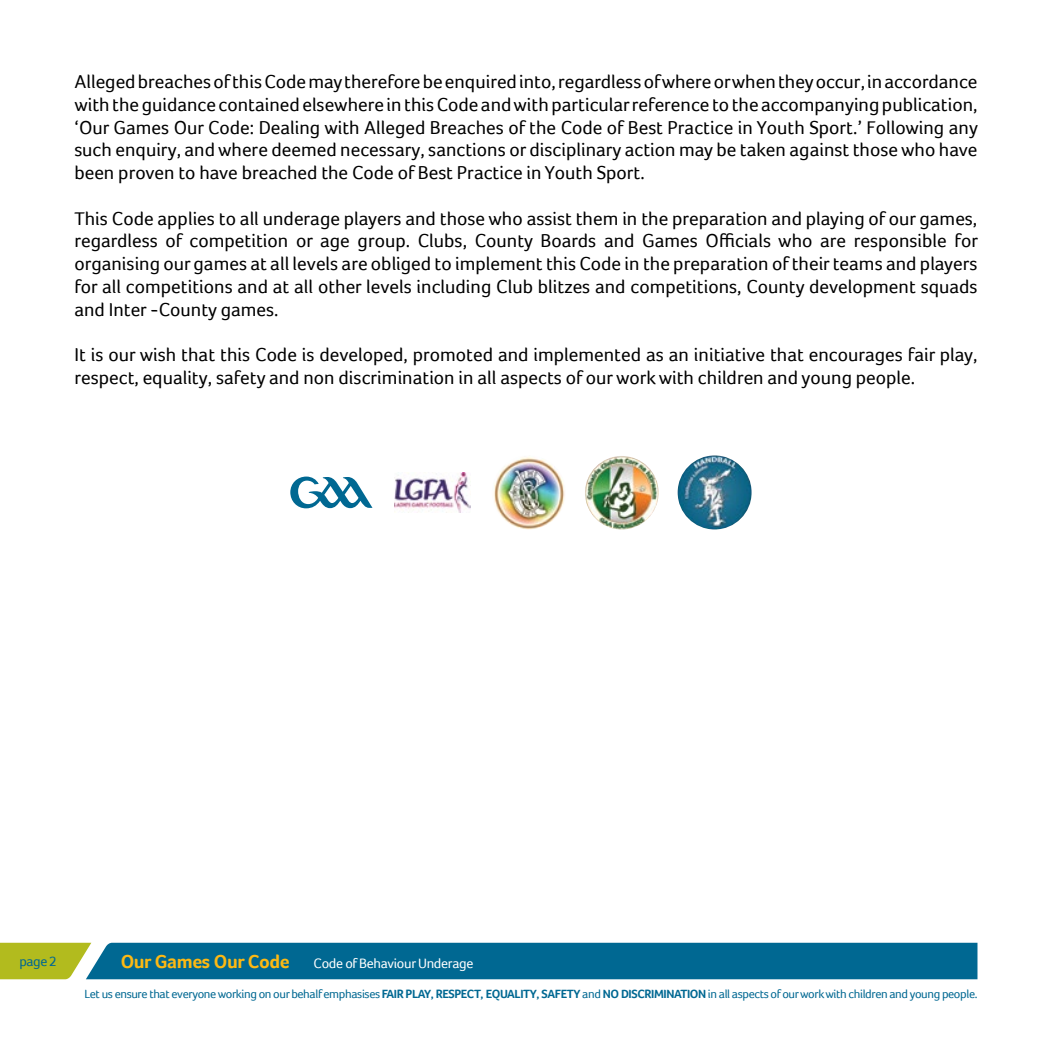
<style>
.page{position:relative;width:1042px;height:1042px;background:#fff}
.page>*{position:absolute;margin:0;border:0;box-sizing:border-box;transform-origin:0 0}
.t1{font:19.25px/22.8px "Foco";color:#000;text-align:justify}
.t2{font:14px "Foco";letter-spacing:-.02em;color:#fff}
.t3{font:14px "Foco";color:#006892}
.t4{font:12.25px "Foco";letter-spacing:-.03em;color:#006892}
.s1{font-style:inherit}
.s2{font-weight:700;font-size:19.25px;color:#fdb913}
.s3{font-weight:700}
</style>
<div class="page">
<svg style="left:0;top:943px;width:977px;height:36px;background:#12718a"></svg>
<img style="left:492px;top:455px;width:74px;height:74px;border-radius:37px">
<img style="left:585px;top:456px;width:73px;height:73px;border-radius:37px">
<img style="left:677px;top:455px;width:74px;height:74px;border-radius:37px">
<img style="left:395px;top:472px;width:76px;height:40px">
<svg style="left:290px;top:476px;width:82px;height:32px"></svg>
<p class="t1" style="left:74px;top:70px;width:905px">Alleged breaches of this Code may therefore be enquired into, regardless of where or when they occur, in accordance with the guidance contained elsewhere in this Code and with particular reference to the accompanying publication, ‘Our Games Our Code: Dealing with Alleged Breaches of the Code of Best Practice in Youth Sport.’ Following any such enquiry, and where deemed necessary, sanctions or disciplinary action may be taken against those who have been proven to have breached the Code of Best Practice in Youth Sport.</p>
<p class="t1" style="left:74px;top:207px;width:905px">This Code applies to all underage players and those who assist them in the preparation and playing of our games, regardless of competition or age group. Clubs, County Boards and Games Officials who are responsible for organising our games at all levels are obliged to implement this Code in the preparation of their teams and players for all competitions and at all other levels including Club blitzes and competitions, County development squads and Inter -County games.</p>
<p class="t1" style="left:74px;top:343px;width:904px">It is our wish that this Code is developed, promoted and implemented as an initiative that encourages fair play, respect, equality, safety and non discrimination in all aspects of our work with children and young people.</p>
<p class="t3" style="left:19px;top:953px;width:39px">page <span class="s1">2</span></p>
<p class="t2" style="left:121px;top:955px;width:354px"><span class="s2">Our Games Our Code</span> Code of Behaviour Underage</p>
<p class="t4" style="left:84px;top:987px;width:894px">Let us ensure that everyone working on our behalf emphasises <span class="s3">FAIR PLAY, RESPECT, EQUALITY, SAFETY</span> and <span class="s3">NO DISCRIMINATION</span> in all aspects of our work with children and young people.</p>
</div>
